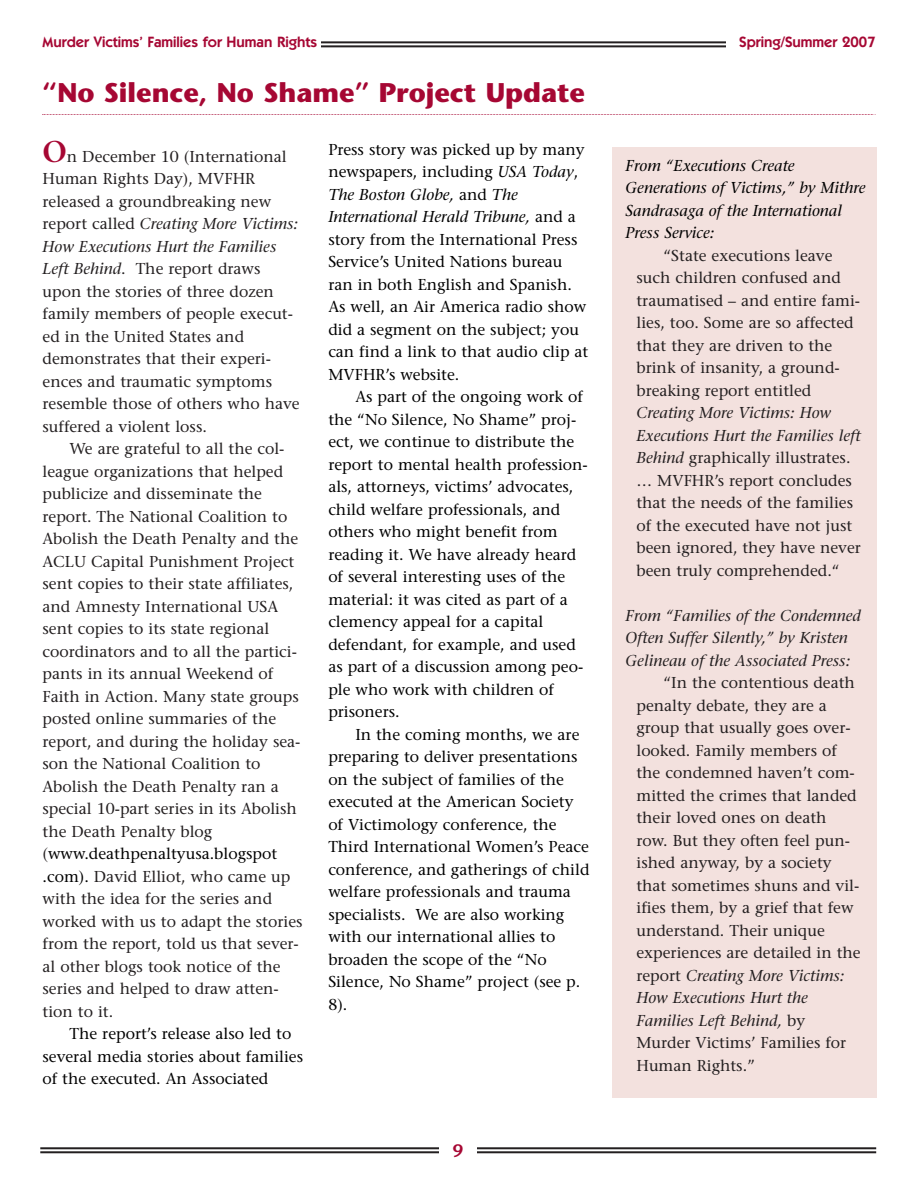
<style>
.page{position:relative;width:918px;height:1188px;background:#fff}
.page>*{position:absolute;margin:0;border:0;box-sizing:border-box;transform-origin:0 0}
.t1{font:700 27px "Stone Sans";color:#a60733}
.t2{font:600 18px "Stone Sans";color:#a60733}
.t3{font:15.75px/22.5px "Stone Serif";color:#231f20}
.t4{font:15.75px/22.5px "Stone Serif";color:#000}
.t5{font:italic 15.75px/22.5px "Stone Serif";color:#000}
.t6{font:italic 15.75px/22.5px "Stone Serif";color:#231f20}
.t7{font:600 15px "Itc Kabel";color:#a60733}
.s1{font-weight:600;font-size:30px;color:#a60733}
.s2{font-style:italic}
.s3{color:#000}
</style>
<div class="page">
<div style="left:613px;top:147px;width:264px;height:951px;background:#f3e1de"></div>
<hr style="left:41px;top:41px;width:836px;height:2px;background:#231f20">
<hr style="left:41px;top:45px;width:836px;height:2px;background:#231f20">
<div style="left:726px;top:35px;width:151px;height:24px;background:#fff"></div>
<hr style="left:40px;top:1147px;width:836px;height:2px;background:#231f20">
<hr style="left:40px;top:1151px;width:836px;height:2px;background:#231f20">
<div style="left:439px;top:1142px;width:37px;height:24px;background:#fff"></div>
<div style="left:41px;top:35px;width:280px;height:24px;background:#fff"></div>
<svg style="left:43px;top:114px;width:833px;height:1px"></svg>
<p class="t7" style="left:43px;top:37px;width:276px">Murder Victims’ Families for Human Rights</p>
<h1 class="t1" style="left:43px;top:82px;width:544px">“No Silence, No Shame” Project Update</h1>
<p class="t3" style="left:43px;top:146px;width:259px"><span class="s1">O</span>n December 10 (International<br>Human Rights Day), MVFHR released a groundbreaking new report called <span class="s2">Creating More Victims:<br>How Executions Hurt the Families<br>Left Behind</span>. The report draws upon the stories of three dozen family members of people execut&shy;ed in the United States and demonstrates that their experi&shy;ences and traumatic symptoms resemble those of others who have suffered a violent loss.</p>
<p class="t3" style="left:43px;top:439px;width:262px;text-indent:27px">We are grateful to all the col&shy;league organizations that helped publicize and disseminate the report. The National Coalition to<br>Abolish the Death Penalty and the<br>ACLU Capital Punishment Project sent copies to their state affiliates, and Amnesty International USA sent copies to its state regional coordinators and to all the partici&shy;pants in its annual Weekend of<br>Faith in Action. Many state groups posted online summaries of the report, and during the holiday sea&shy;son the National Coalition to<br>Abolish the Death Penalty ran a special 10-part series in its Abolish the Death Penalty blog (<span class="s3">www.deathpenaltyusa.blogspot .com).</span> David Elliot, who came up with the idea for the series and worked with us to adapt the stories from the report, told us that sever&shy;al other blogs took notice of the series and helped to draw atten&shy;tion to it.</p>
<p class="t4" style="left:43px;top:1024px;width:262px;text-indent:27px">The report’s release also led to several media stories about families of the executed. An Associated</p>
<p class="t4" style="left:328px;top:140px;width:262px">Press story was picked up by many newspapers, including <span class="s2">USA Today</span>,<br><span class="s2">The Boston Globe,</span> and <span class="s2">The<br>International Herald Tribune,</span> and a story from the International Press<br>Service’s United Nations bureau ran in both English and Spanish.<br>As well, an Air America radio show did a segment on the subject; you can find a link to that audio clip at<br>MVFHR’s website.</p>
<p class="t4" style="left:328px;top:387px;width:261px;text-indent:27px">As part of the ongoing work of the “No Silence, No Shame” proj&shy;ect, we continue to distribute the report to mental health profession&shy;als, attorneys, victims’ advocates, child welfare professionals, and others who might benefit from reading it. We have already heard of several interesting uses of the material: it was cited as part of a clemency appeal for a capital defendant, for example, and used as part of a discussion among peo&shy;ple who work with children of prisoners.</p>
<p class="t4" style="left:328px;top:725px;width:263px;text-indent:27px">In the coming months, we are preparing to deliver presentations on the subject of families of the executed at the American Society of Victimology conference, the<br>Third International Women’s Peace conference, and gatherings of child welfare professionals and trauma specialists. We are also working with our international allies to broaden the scope of the “No<br>Silence, No Shame” project (see p.<br>8).</p>
<p class="t2" style="left:453px;top:1143px;width:12px">9</p>
<p class="t7" style="left:739px;top:37px;width:138px">Spring/Summer 2007</p>
<p class="t5" style="left:626px;top:156px;width:241px">From “Executions Create<br>Generations of Victims,” by Mithre<br>Sandrasaga of the International<br>Press Service:</p>
<p class="t3" style="left:636px;top:246px;width:225px;text-indent:27px">“State executions leave such children confused and traumatised – and entire fami&shy;lies, too. Some are so affected that they are driven to the brink of insanity, a ground&shy;breaking report entitled</p>
<p class="t3" style="left:636px;top:403px;width:226px"><span class="s2">Creating More Victims: How<br>Executions Hurt the Families left<br>Behind</span> graphically illustrates. … MVFHR’s report concludes that the needs of the families of the executed have not just been ignored, they have never been truly comprehended.“</p>
<p class="t6" style="left:626px;top:606px;width:237px">From “Families of the Condemned<br>Often Suffer Silently,” by Kristen<br>Gelineau of the Associated Press:</p>
<p class="t3" style="left:636px;top:673px;width:226px;text-indent:27px">“In the contentious death penalty debate, they are a group that usually goes over&shy;looked. Family members of the condemned haven’t com&shy;mitted the crimes that landed their loved ones on death row. But they often feel pun&shy;ished anyway, by a society that sometimes shuns and vil&shy;ifies them, by a grief that few understand. Their unique experiences are detailed in the report <span class="s2">Creating More Victims:<br>How Executions Hurt the<br>Families Left Behind,</span> by<br>Murder Victims’ Families for<br>Human Rights.”</p>
</div>
